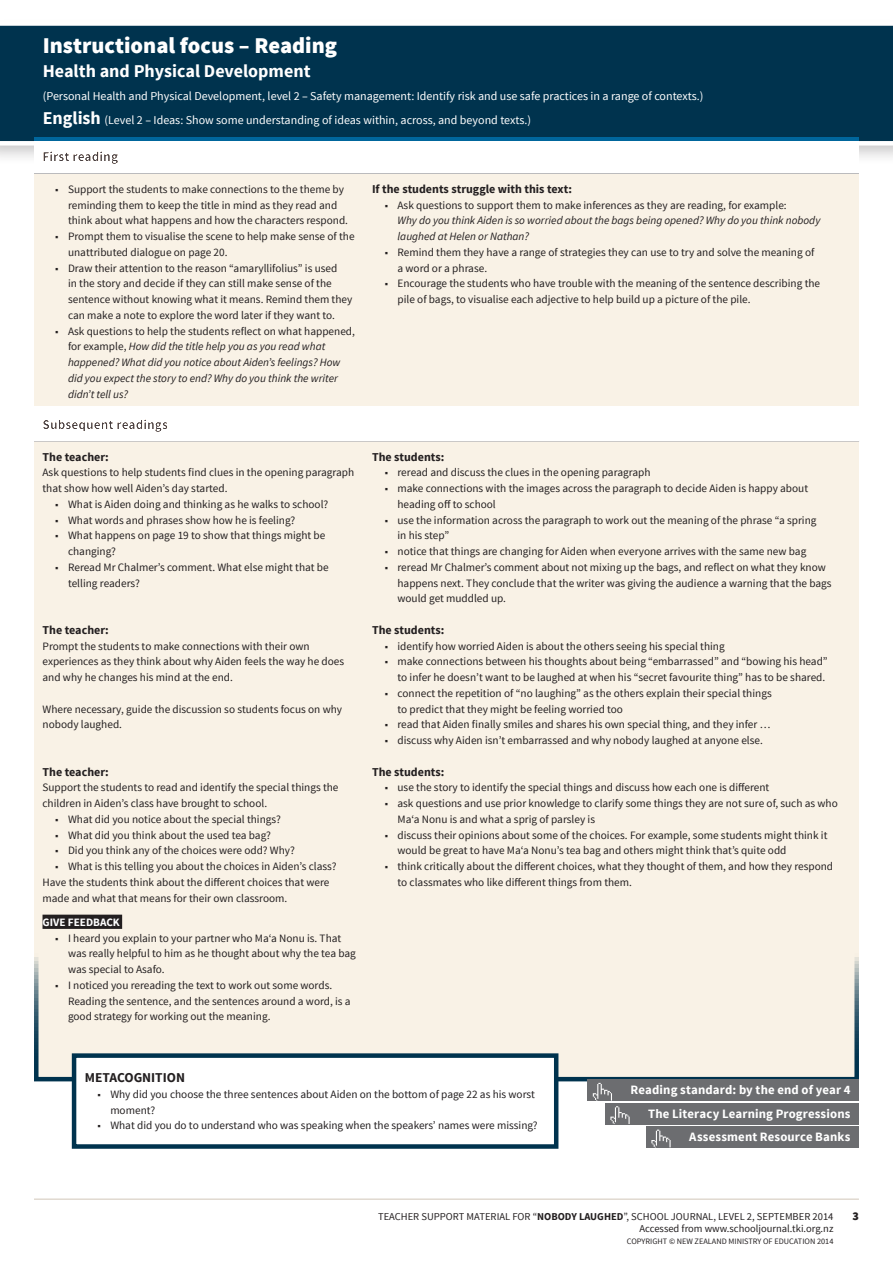
<style>
.page{position:relative;width:893px;height:1263px;background:#fff}
.page>*{position:absolute;margin:0;border:0;box-sizing:border-box;transform-origin:0 0}
.JUN-2014_title_strap{font:900 22.5px "Source Sans Pro";color:#fff}
.JUN-2014_title_strap-2{font:700 18px "Source Sans Pro";color:#fff}
.t1{font:700 13.5px "Source Sans Pro";color:#231f20}
.t2{font:700 12.75px/23.4px "Source Sans Pro";letter-spacing:.01em;color:#fff;text-align:right}
.JUN-2014_title_strap-3{font:12px "Source Sans Pro";color:#fff}
.t3{font:700 12px "Source Sans Pro";color:#231f20}
.t4{font:900 12px "Source Sans Pro";color:#231f20}
.t5{font:11.25px/15.8px "Source Sans Pro";color:#231f20}
.t6{font:italic 11.25px/15.8px "Source Sans Pro";color:#231f20}
.t7{font:700 11.25px "Source Sans Pro";color:#fff}
.t8{font:10.5px "Source Sans Pro";color:#231f20}
.t9{font:8.25px "Source Sans Pro";color:#231f20}
.s1{font-weight:700;font-size:18px}
.s2{font-style:normal}
.s3{font-weight:700}
</style>
<div class="page">
<div style="left:34px;top:146px;width:825px;height:935px;background:#f9f2e6"></div>
<hr style="left:34px;top:1199px;width:825px;height:1px;background:#d1c6b9">
<div style="left:0;top:18px;width:893px;height:148px;background:#231f20;opacity:.25"></div>
<div style="left:0;top:21px;width:893px;height:125px;background:#00334e"></div>
<hr style="left:34px;top:173px;width:825px;height:1px;background:#b2b3b7">
<hr style="left:34px;top:441px;width:825px;height:1px;background:#b2b3b7">
<div style="left:43px;top:915px;width:79px;height:14px;background:#231f20"></div>
<div style="left:34px;top:137px;width:825px;height:36px;background:#fff"></div>
<div style="left:588px;top:1079px;width:271px;height:22px;background:#6c6d70"></div>
<div style="left:606px;top:1103px;width:253px;height:21px;background:#6c6d70"></div>
<svg style="left:593px;top:1083px;width:37px;height:41px"></svg>
<div style="left:647px;top:1126px;width:212px;height:21px;background:#6c6d70"></div>
<svg style="left:651px;top:1129px;width:20px;height:18px"></svg>
<div style="left:34px;top:406px;width:825px;height:35px;background:#fff"></div>
<div style="left:74px;top:1055px;width:482px;height:91px;background:#fff"></div>
<div style="left:72px;top:1053px;width:486px;height:96px;border:4px solid #00334e"></div>
<p class="JUN-2014_title_strap" style="left:43px;top:31px;width:296px">Instructional focus – Reading</p>
<p class="JUN-2014_title_strap-2" style="left:43px;top:59px;width:269px">Health and Physical Development</p>
<p class="JUN-2014_title_strap-3" style="left:43px;top:89px;width:662px">(Personal Health and Physical Development, level 2 – Safety management: Identify risk and use safe practices in a range of contexts.)</p>
<p class="JUN-2014_title_strap-3" style="left:43px;top:113px;width:490px"><span class="s1">English</span> (Level 2 – Ideas: Show some understanding of ideas within, across, and beyond texts.)</p>
<p class="t1" style="left:43px;top:148px;width:77px">First reading</p>
<p class="t5" style="left:68px;top:181px;width:282px;text-indent:-13px">■ Support the students to make connections to the theme by reminding them to keep the title in mind as they read and think about what happens and how the characters respond.</p>
<p class="t5" style="left:68px;top:229px;width:288px;text-indent:-13px">■ Prompt them to visualise the scene to help make sense of the unattributed dialogue on page 20.</p>
<p class="t5" style="left:68px;top:260px;width:286px;text-indent:-13px">■ Draw their attention to the reason “amaryllifolius” is used<br>in the story and decide if they can still make sense of the sentence without knowing what it means. Remind them they can make a note to explore the word later if they want to.</p>
<p class="t6" style="left:68px;top:323px;width:288px;text-indent:-13px"><span class="s2">■ Ask questions to help the students reflect on what happened, for example,</span> How did the title help you as you read what happened? What did you notice about Aiden’s feelings? How did you expect the story to end? Why do you think the writer didn’t tell us?</p>
<p class="t1" style="left:43px;top:416px;width:127px">Subsequent readings</p>
<p class="t3" style="left:43px;top:449px;width:68px">The teacher:</p>
<p class="t5" style="left:43px;top:465px;width:313px">Ask questions to help students find clues in the opening paragraph that show how well Aiden’s day started.</p>
<p class="t5" style="left:55px;top:496px;width:275px">■ What is Aiden doing and thinking as he walks to school?</p>
<p class="t5" style="left:55px;top:512px;width:241px">■ What words and phrases show how he is feeling?</p>
<p class="t5" style="left:68px;top:528px;width:259px;text-indent:-13px">■ What happens on page 19 to show that things might be changing?</p>
<p class="t5" style="left:68px;top:559px;width:262px;text-indent:-13px">■ Reread Mr Chalmer’s comment. What else might that be telling readers?</p>
<p class="t3" style="left:43px;top:622px;width:68px">The teacher:</p>
<p class="t5" style="left:43px;top:638px;width:303px">Prompt the students to make connections with their own experiences as they think about why Aiden feels the way he does and why he changes his mind at the end.</p>
<p class="t5" style="left:43px;top:701px;width:301px">Where necessary, guide the discussion so students focus on why nobody laughed.</p>
<p class="t3" style="left:43px;top:764px;width:68px">The teacher:</p>
<p class="t5" style="left:43px;top:780px;width:298px">Support the students to read and identify the special things the children in Aiden’s class have brought to school.</p>
<p class="t5" style="left:55px;top:811px;width:227px">■ What did you notice about the special things?</p>
<p class="t5" style="left:55px;top:827px;width:217px">■ What did you think about the used tea bag?</p>
<p class="t5" style="left:55px;top:843px;width:241px">■ Did you think any of the choices were odd? Why?</p>
<p class="t5" style="left:43px;top:859px;width:296px;text-indent:13px">■ What is this telling you about the choices in Aiden’s class?<br>Have the students think about the different choices that were made and what that means for their own classroom.</p>
<p class="t7" style="left:43px;top:915px;width:79px">GIVE FEEDBACK</p>
<p class="t5" style="left:68px;top:930px;width:289px;text-indent:-13px">■ I heard you explain to your partner who Ma‘a Nonu is. That was really helpful to him as he thought about why the tea bag was special to Asafo.</p>
<p class="t5" style="left:68px;top:977px;width:284px;text-indent:-13px">■ I noticed you rereading the text to work out some words.<br>Reading the sentence, and the sentences around a word, is a good strategy for working out the meaning.</p>
<p class="t3" style="left:372px;top:181px;width:201px">If the students struggle with this text:</p>
<p class="t6" style="left:397px;top:197px;width:424px;text-indent:-13px"><span class="s2">■ Ask questions to support them to make inferences as they are reading, for example:<br></span>Why do you think Aiden is so worried about the bags being opened? Why do you think nobody laughed at Helen or Nathan?</p>
<p class="t5" style="left:397px;top:244px;width:418px;text-indent:-13px">■ Remind them they have a range of strategies they can use to try and solve the meaning of a word or a phrase.</p>
<p class="t5" style="left:397px;top:276px;width:424px;text-indent:-13px">■ Encourage the students who have trouble with the meaning of the sentence describing the pile of bags, to visualise each adjective to help build up a picture of the pile.</p>
<p class="t3" style="left:372px;top:449px;width:74px">The students:</p>
<p class="t5" style="left:385px;top:465px;width:267px">■ reread and discuss the clues in the opening paragraph</p>
<p class="t5" style="left:397px;top:481px;width:412px;text-indent:-13px">■ make connections with the images across the paragraph to decide Aiden is happy about heading off to school</p>
<p class="t5" style="left:397px;top:512px;width:420px;text-indent:-13px">■ use the information across the paragraph to work out the meaning of the phrase “a spring in his step”</p>
<p class="t5" style="left:385px;top:544px;width:423px">■ notice that things are changing for Aiden when everyone arrives with the same new bag</p>
<p class="t5" style="left:397px;top:559px;width:436px;text-indent:-13px">■ reread Mr Chalmer’s comment about not mixing up the bags, and reflect on what they know happens next. They conclude that the writer was giving the audience a warning that the bags would get muddled up.</p>
<p class="t3" style="left:372px;top:622px;width:74px">The students:</p>
<p class="t5" style="left:385px;top:638px;width:342px">■ identify how worried Aiden is about the others seeing his special thing</p>
<p class="t5" style="left:385px;top:654px;width:444px;text-align:right">■ make connections between his thoughts about being “embarrassed” and “bowing his head” to infer he doesn’t want to be laughed at when his “secret favourite thing” has to be shared.</p>
<p class="t5" style="left:397px;top:685px;width:376px;text-indent:-13px">■ connect the repetition of “no laughing” as the others explain their special things to predict that they might be feeling worried too</p>
<p class="t5" style="left:385px;top:717px;width:387px">■ read that Aiden finally smiles and shares his own special thing, and they infer …</p>
<p class="t5" style="left:385px;top:733px;width:380px">■ discuss why Aiden isn’t embarrassed and why nobody laughed at anyone else.</p>
<p class="t3" style="left:372px;top:764px;width:74px">The students:</p>
<p class="t5" style="left:385px;top:780px;width:386px">■ use the story to identify the special things and discuss how each one is different</p>
<p class="t5" style="left:397px;top:796px;width:442px;text-indent:-13px">■ ask questions and use prior knowledge to clarify some things they are not sure of, such as who<br>Ma‘a Nonu is and what a sprig of parsley is</p>
<p class="t5" style="left:397px;top:827px;width:431px;text-indent:-13px">■ discuss their opinions about some of the choices. For example, some students might think it would be great to have Ma‘a Nonu’s tea bag and others might think that’s quite odd</p>
<p class="t5" style="left:397px;top:859px;width:437px;text-indent:-13px">■ think critically about the different choices, what they thought of them, and how they respond to classmates who like different things from them.</p>
<p class="t1" style="left:85px;top:1069px;width:102px">METACOGNITION</p>
<p class="t5" style="left:110px;top:1086px;width:426px;text-indent:-13px">■ Why did you choose the three sentences about Aiden on the bottom of page 22 as his worst moment?</p>
<p class="t5" style="left:98px;top:1118px;width:442px">■ What did you do to understand who was speaking when the speakers’ names were missing?</p>
<p class="t2" style="left:631px;top:1079px;width:221px">Reading standard: by the end of year 4<br>The Literacy Learning Progressions<br>Assessment Resource Banks</p>
<p class="t8" style="left:378px;top:1210px;width:457px">TEACHER SUPPORT MATERIAL FOR “<span class="s3">NOBODY LAUGHED</span>”, SCHOOL JOURNAL, LEVEL 2, SEPTEMBER 2014</p>
<p class="t4" style="left:852px;top:1208px;width:8px">3</p>
<p class="t8" style="left:640px;top:1222px;width:195px">Accessed from www.schooljournal.tki.org.nz</p>
<p class="t9" style="left:627px;top:1236px;width:208px">COPYRIGHT © NEW ZEALAND MINISTRY OF EDUCATION 2014</p>
</div>
